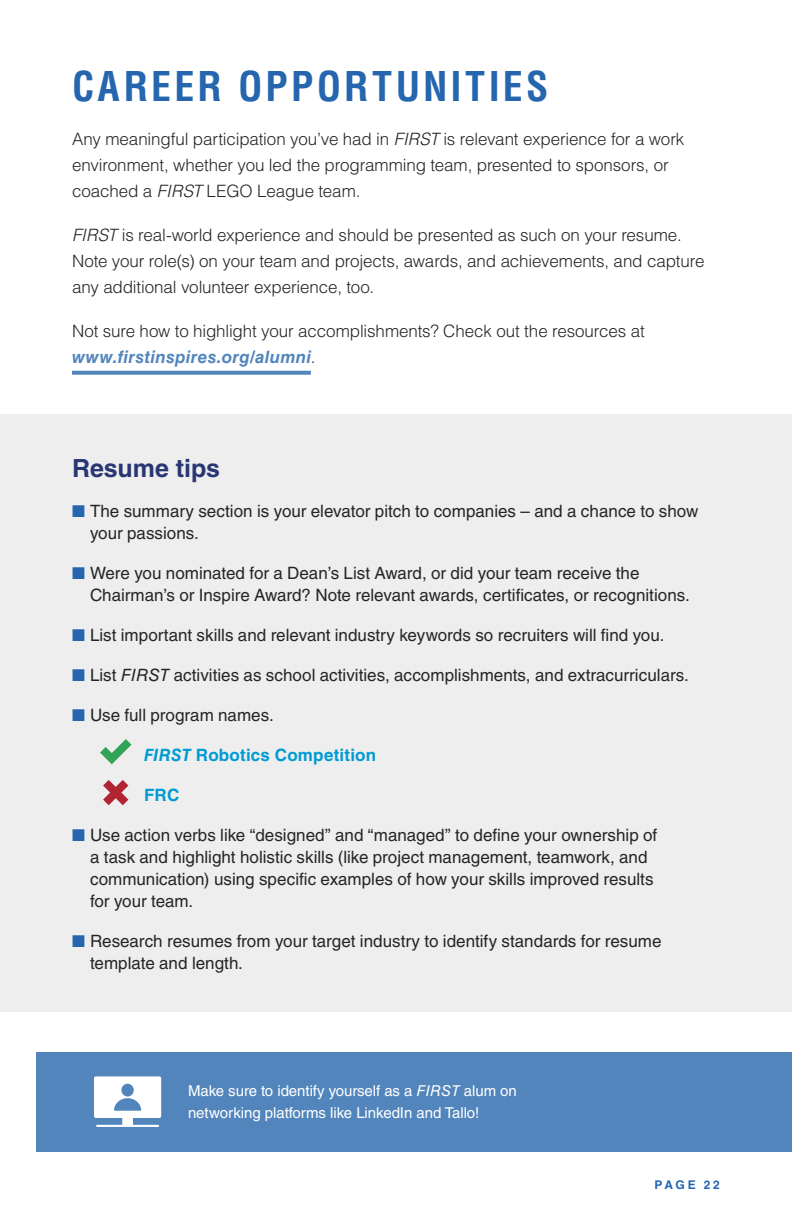
<style>
.page{position:relative;width:792px;height:1224px;background:#fff}
.page>*{position:absolute;margin:0;border:0;box-sizing:border-box;transform-origin:0 0}
.t1{font:700 condensed 40px "Helvetica LT Std";letter-spacing:.085em;color:#2566af}
.t2{font:700 25px "Helvetica LT Std";color:#283674}
.t3{font:17px/22px "Helvetica LT Std";color:#272425}
.t4{font:300 17px/26px "Helvetica LT Std";letter-spacing:-.005em;color:#272425}
.t5{font:700 17px "Helvetica LT Std";letter-spacing:.01em;color:#009bd4}
.t6{font:15px/22px "Helvetica LT Std";letter-spacing:-.005em;color:#fff}
.t7{font:700 12px "Helvetica LT Std";letter-spacing:.215em;color:#2566af}
.s1{font-style:italic}
.s2{font-weight:700;font-style:italic;color:#5285bc}
.s3{color:#2566af}
</style>
<div class="page">
<div style="left:0;top:414px;width:792px;height:598px;background:#eee"></div>
<div style="left:36px;top:1052px;width:756px;height:99px;background:#5285bc"></div>
<svg style="left:72px;top:371px;width:239px;height:4px"></svg>
<svg style="left:100px;top:739px;width:32px;height:25px"></svg>
<svg style="left:103px;top:780px;width:25px;height:25px"></svg>
<svg style="left:94px;top:1076px;width:67px;height:51px"></svg>
<h1 class="t1" style="left:72px;top:61px;width:478px">CAREER OPPORTUNITIES</h1>
<p class="t4" style="left:72px;top:126px;width:614px">Any meaningful participation you’ve had in <span class="s1">FIRST</span> is relevant experience for a work environment, whether you led the programming team, presented to sponsors, or coached a <span class="s1">FIRST</span> LEGO League team.</p>
<p class="t4" style="left:72px;top:222px;width:634px"><span class="s1">FIRST</span> is real-world experience and should be presented as such on your resume.<br>Note your role(s) on your team and projects, awards, and achievements, and capture any additional volunteer experience, too.</p>
<p class="t4" style="left:72px;top:317px;width:574px">Not sure how to highlight your accomplishments? Check out the resources at <span class="s2">www.firstinspires.org/alumni</span>.</p>
<h2 class="t2" style="left:72px;top:453px;width:150px">Resume tips</h2>
<p class="t3" style="left:90px;top:500px;width:610px;text-indent:-18px"><span class="s3">■</span> The summary section is your elevator pitch to companies – and a chance to show your passions.</p>
<p class="t3" style="left:90px;top:562px;width:601px;text-indent:-18px"><span class="s3">■</span> Were you nominated for a Dean’s List Award, or did your team receive the<br>Chairman’s or Inspire Award? Note relevant awards, certificates, or recognitions.</p>
<p class="t3" style="left:72px;top:624px;width:594px"><span class="s3">■</span> List important skills and relevant industry keywords so recruiters will find you.</p>
<p class="t3" style="left:72px;top:664px;width:618px"><span class="s3">■</span> List <span class="s1">FIRST</span> activities as school activities, accomplishments, and extracurriculars.</p>
<p class="t3" style="left:72px;top:704px;width:203px"><span class="s3">■</span> Use full program names.</p>
<p class="t5" style="left:144px;top:745px;width:234px"><span class="s1">FIRST</span> Robotics Competition</p>
<p class="t5" style="left:144px;top:785px;width:37px">FRC</p>
<p class="t3" style="left:90px;top:824px;width:569px;text-indent:-18px"><span class="s3">■</span> Use action verbs like “designed” and “managed” to define your ownership of a task and highlight holistic skills (like project management, teamwork, and communication) using specific examples of how your skills improved results for your team.</p>
<p class="t3" style="left:90px;top:930px;width:573px;text-indent:-18px"><span class="s3">■</span> Research resumes from your target industry to identify standards for resume template and length.</p>
<p class="t6" style="left:188px;top:1080px;width:330px">Make sure to identify yourself as a <span class="s1">FIRST</span> alum on networking platforms like LinkedIn and Tallo!</p>
<p class="t7" style="left:655px;top:1178px;width:67px">PAGE 22</p>
</div>
